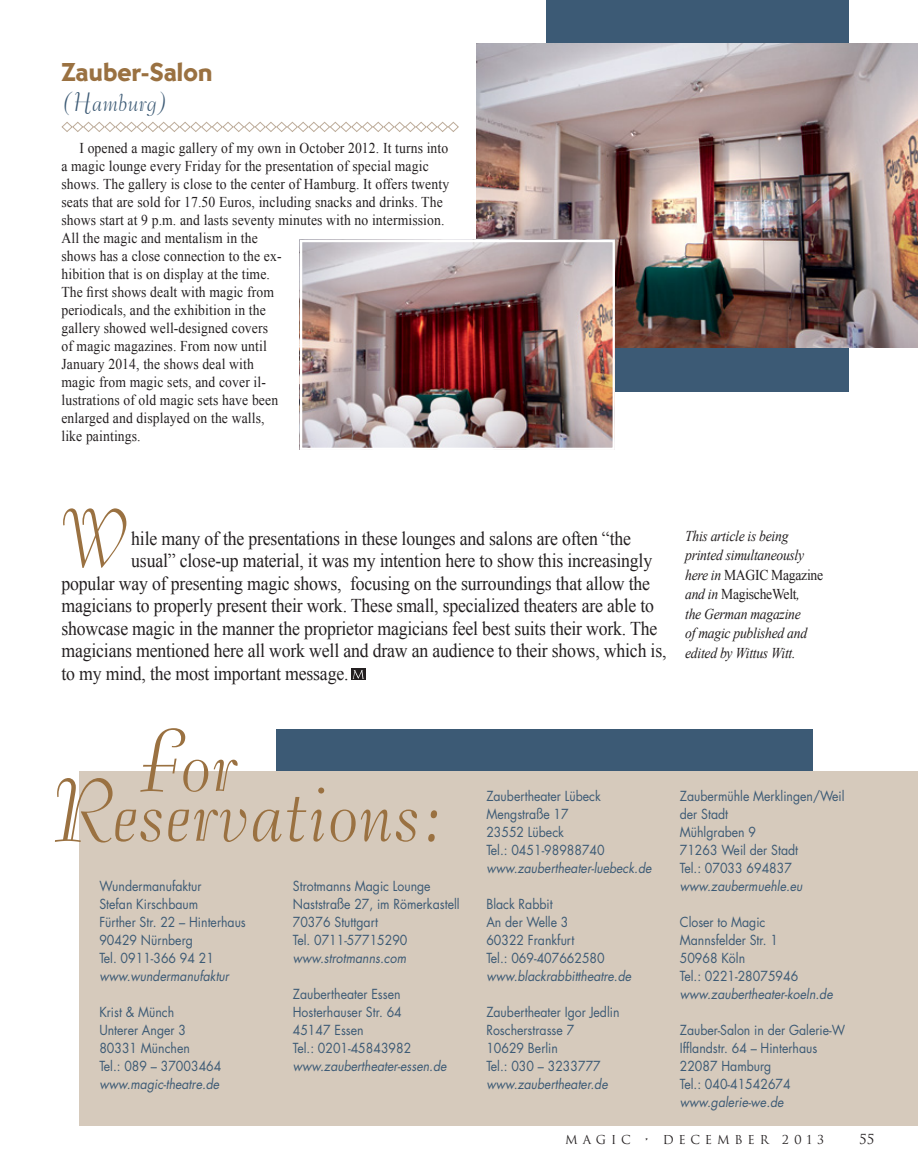
<style>
.page{position:relative;width:918px;height:1175px;background:#fff}
.page>*{position:absolute;margin:0;border:0;box-sizing:border-box;transform-origin:0 0}
.t1{font:88.65px "Bernhard Tango BT";color:#9a7141}
.t2{font:82.95px "Bernhard Tango BT";color:#9a7141;scale:.91 1}
.t3{font:27px "Bernhard Got URW Hea";color:#9a7141}
.t4{font:27px "Bernhard Tango BT";color:#3c5a75}
.t5{font:19.5px "Times New Roman";letter-spacing:-.01em;color:#231f20;scale:.91 1}
.t6{font:15px/18px "Times New Roman";letter-spacing:.01em;color:#231f20;scale:.91 1}
.t7{font:italic 15px/19.5px "Times New Roman";letter-spacing:-.02em;color:#231f20;scale:.91 1}
.t8{font:13.5px/18px "Futura";color:#3c5a75;scale:.91 1}
.t9{font:italic 13.5px "Futura";color:#3c5a75;scale:.91 1}
.t10{font:13.5px "Trajan";color:#231f20}
.t11{font:12px "Trajan";letter-spacing:.4em;color:#231f20}
.s1{font-style:normal}
</style>
<div class="page">
<div style="left:546px;top:0;width:303px;height:392px;background:#3c5a75"></div>
<div style="left:277px;top:729px;width:536px;height:290px;background:#3c5a75"></div>
<div style="left:80px;top:771px;width:838px;height:354px;background:#d6cabc"></div>
<svg style="left:61px;top:121px;width:398px;height:11px"></svg>
<img style="left:477px;top:44px;width:441px;height:303px">
<img style="left:303px;top:243px;width:309px;height:204px">
<div style="left:300px;top:240px;width:315px;height:210px;border:2px solid #fff"></div>
<div style="left:351px;top:668px;width:14px;height:12px;background:#231f20"></div>
<svg style="left:352px;top:670px;width:12px;height:9px"></svg>
<h3 class="t3" style="left:61px;top:55px;width:153px">Zauber-Salon</h3>
<h3 class="t4" style="left:61px;top:86px;width:109px">(Hamburg)</h3>
<p class="t6" style="left:61px;top:139px;width:428px;text-indent:18px">I opened a magic gallery of my own in October 2012. It turns into a magic lounge every Friday for the presentation of special magic shows. The gallery is close to the center of Hamburg. It offers twenty seats that are sold for 17.50 Euros, including snacks and drinks. The shows start at 9 p.m. and lasts seventy minutes with no intermission.<br>All the magic and mentalism in the<br>shows has a close connection to the ex-<br>hibition that is on display at the time.<br>The first shows dealt with magic from<br>periodicals, and the exhibition in the<br>gallery showed well-designed covers<br>of magic magazines. From now until<br>January 2014, the shows deal with<br>magic from magic sets, and cover il-<br>lustrations of old magic sets have been<br>enlarged and displayed on the walls,<br>like paintings.</p>
<h2 class="t2" style="left:61px;top:490px;width:79px">W</h2>
<h3 class="t5" style="left:131px;top:525px;width:551px">hile many of the presentations in these lounges and salons are often “the</h3>
<h3 class="t5" style="left:131px;top:547px;width:574px">usual” close-up material, it was my intention here to show this increasingly</h3>
<h3 class="t5" style="left:61px;top:570px;width:648px">popular way of presenting magic shows, focusing on the surroundings that allow the</h3>
<h3 class="t5" style="left:61px;top:592px;width:653px">magicians to properly present their work. These small, specialized theaters are able to</h3>
<h3 class="t5" style="left:61px;top:615px;width:656px">showcase magic in the manner the proprietor magicians feel best suits their work. The</h3>
<h3 class="t5" style="left:61px;top:637px;width:666px">magicians mentioned here all work well and draw an audience to their shows, which is,</h3>
<h3 class="t5" style="left:61px;top:660px;width:317px">to my mind, the most important message.</h3>
<p class="t7" style="left:685px;top:525px;width:153px">This article is being printed simultaneously here in <span class="s1">MAGIC Magazine </span>and in <span class="s1">MagischeWelt</span>,<br>the German magazine<br>of magic published and edited by Wittus Witt.</p>
<h1 class="t1" style="left:138px;top:708px;width:102px">For</h1>
<h1 class="t1" style="left:54px;top:758px;width:396px">Reservations:</h1>
<p class="t8" style="left:99px;top:877px;width:163px">Wundermanufaktur<br>Stefan Kirschbaum<br>Fürther Str. 22 – Hinterhaus<br>90429 Nürnberg<br>Tel. 0911-366 94 21</p>
<p class="t9" style="left:99px;top:967px;width:144px">www.wundermanufaktur</p>
<p class="t8" style="left:99px;top:1003px;width:136px">Krist &amp; Münch<br>Unterer Anger 3<br>80331 München<br>Tel.: 089 – 37003464</p>
<p class="t9" style="left:99px;top:1075px;width:133px">www.magic-theatre.de</p>
<p class="t8" style="left:293px;top:877px;width:185px">Strotmanns Magic Lounge<br>Naststraße 27, im Römerkastell<br>70376 Stuttgart<br>Tel. 0711-57715290</p>
<p class="t9" style="left:293px;top:949px;width:126px">www.strotmanns.com</p>
<p class="t8" style="left:293px;top:985px;width:132px">Zaubertheater Essen<br>Hosterhauser Str. 64<br>45147 Essen<br>Tel.: 0201-45843982</p>
<p class="t9" style="left:293px;top:1056px;width:170px">www.zaubertheater-essen.de</p>
<p class="t8" style="left:486px;top:787px;width:132px">Zaubertheater Lübeck<br>Mengstraße 17<br>23552 Lübeck<br>Tel.: 0451-98988740</p>
<p class="t9" style="left:486px;top:858px;width:183px">www.zaubertheater-luebeck.de</p>
<p class="t8" style="left:486px;top:895px;width:132px">Black Rabbit<br>An der Welle 3<br>60322 Frankfurt<br>Tel.: 069-407662580</p>
<p class="t9" style="left:486px;top:966px;width:161px">www.blackrabbittheatre.de</p>
<p class="t8" style="left:486px;top:1003px;width:148px">Zaubertheater Igor Jedlin<br>Roscherstrasse 7<br>10629 Berlin<br>Tel.: 030 – 3233777</p>
<p class="t9" style="left:486px;top:1074px;width:135px">www.zaubertheater.de</p>
<p class="t8" style="left:680px;top:787px;width:183px">Zaubermühle Merklingen/Weil der Stadt<br>Mühlgraben 9<br>71263 Weil der Stadt<br>Tel.: 07033 694837</p>
<p class="t9" style="left:680px;top:876px;width:136px">www.zaubermuehle.eu</p>
<p class="t8" style="left:680px;top:913px;width:132px">Closer to Magic<br>Mannsfelder Str. 1<br>50968 Köln<br>Tel.: 0221-28075946</p>
<p class="t9" style="left:680px;top:984px;width:170px">www.zaubertheater-koeln.de</p>
<p class="t8" style="left:680px;top:1021px;width:183px">Zauber-Salon in der Galerie-W<br>Ifflandstr. 64 – Hinterhaus<br>22087 Hamburg<br>Tel.: 040-41542674</p>
<p class="t9" style="left:680px;top:1092px;width:115px">www.galerie-we.de</p>
<p class="t11" style="left:565px;top:1132px;width:261px">MAGIC • DECEMBER 2013</p>
<p class="t10" style="left:859px;top:1130px;width:17px">55</p>
</div>
